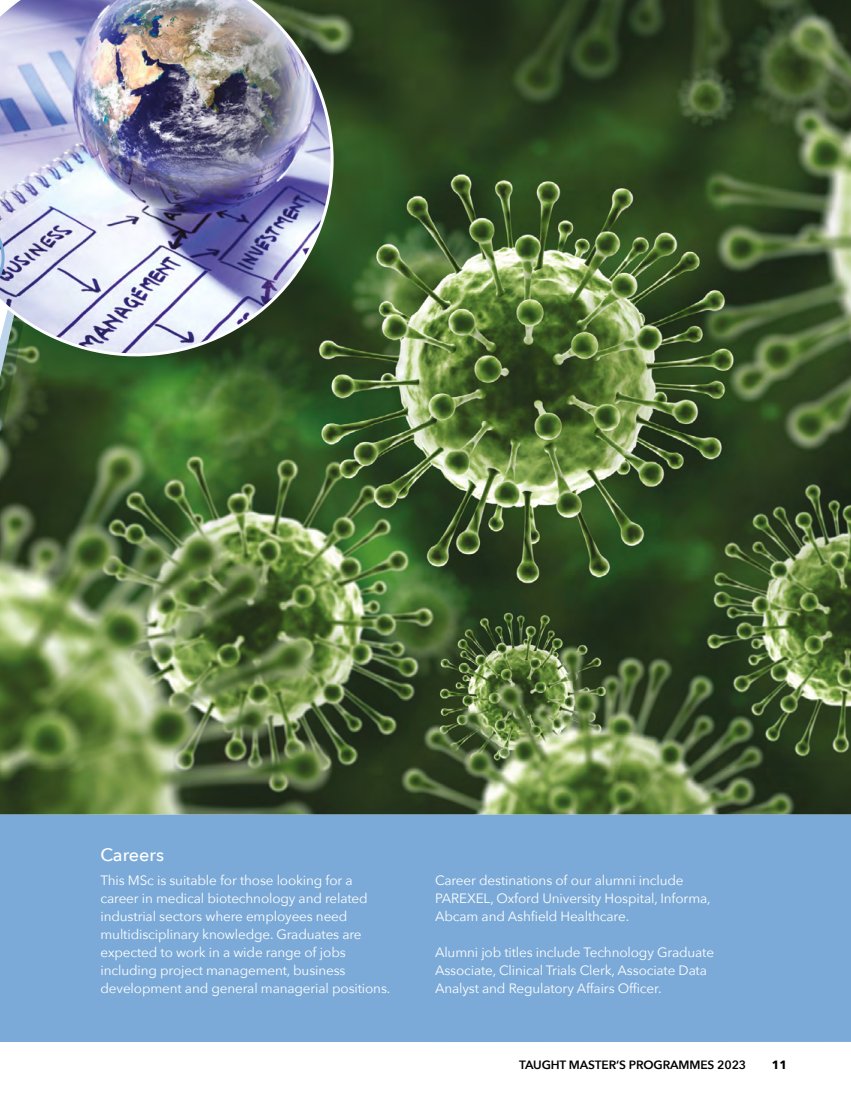
<style>
.page{position:relative;width:851px;height:1106px;background:#fff}
.page>*{position:absolute;margin:0;border:0;box-sizing:border-box;transform-origin:0 0}
.t1{font:500 18px "Avenir Next";color:#fff}
.t2{font:13.5px/18px "Avenir Next";letter-spacing:-.01em;color:#fff}
.t3{font:600 12px "Avenir Next";letter-spacing:-.01em;color:#000}
.t4{font:700 12px "Avenir Next";color:#000}
</style>
<div class="page">
<img style="left:92px;top:0;width:758px;height:814px">
<div style="left:0;top:814px;width:850px;height:228px;background:#7baad8"></div>
<svg style="left:0;top:386px;width:92px;height:429px;background:#566c3d"></svg>
<img style="left:0;top:0;width:364px;height:386px">
<svg style="left:0;top:204px;width:9px;height:107px"></svg>
<p class="t1" style="left:100px;top:839px;width:65px">Careers</p>
<p class="t2" style="left:100px;top:870px;width:291px">This MSc is suitable for those looking for a career in medical biotechnology and related industrial sectors where employees need multidisciplinary knowledge. Graduates are expected to work in a wide range of jobs including project management, business development and general managerial positions.</p>
<p class="t2" style="left:435px;top:870px;width:277px">Career destinations of our alumni include<br>PAREXEL, Oxford University Hospital, Informa,<br>Abcam and Ashfield Healthcare.</p>
<p class="t2" style="left:435px;top:942px;width:280px">Alumni job titles include Technology Graduate<br>Associate, Clinical Trials Clerk, Associate Data<br>Analyst and Regulatory Affairs Officer.</p>
<p class="t3" style="left:519px;top:1054px;width:228px">TAUGHT MASTER’S PROGRAMMES 2023</p>
<p class="t4" style="left:771px;top:1054px;width:17px">11</p>
</div>
